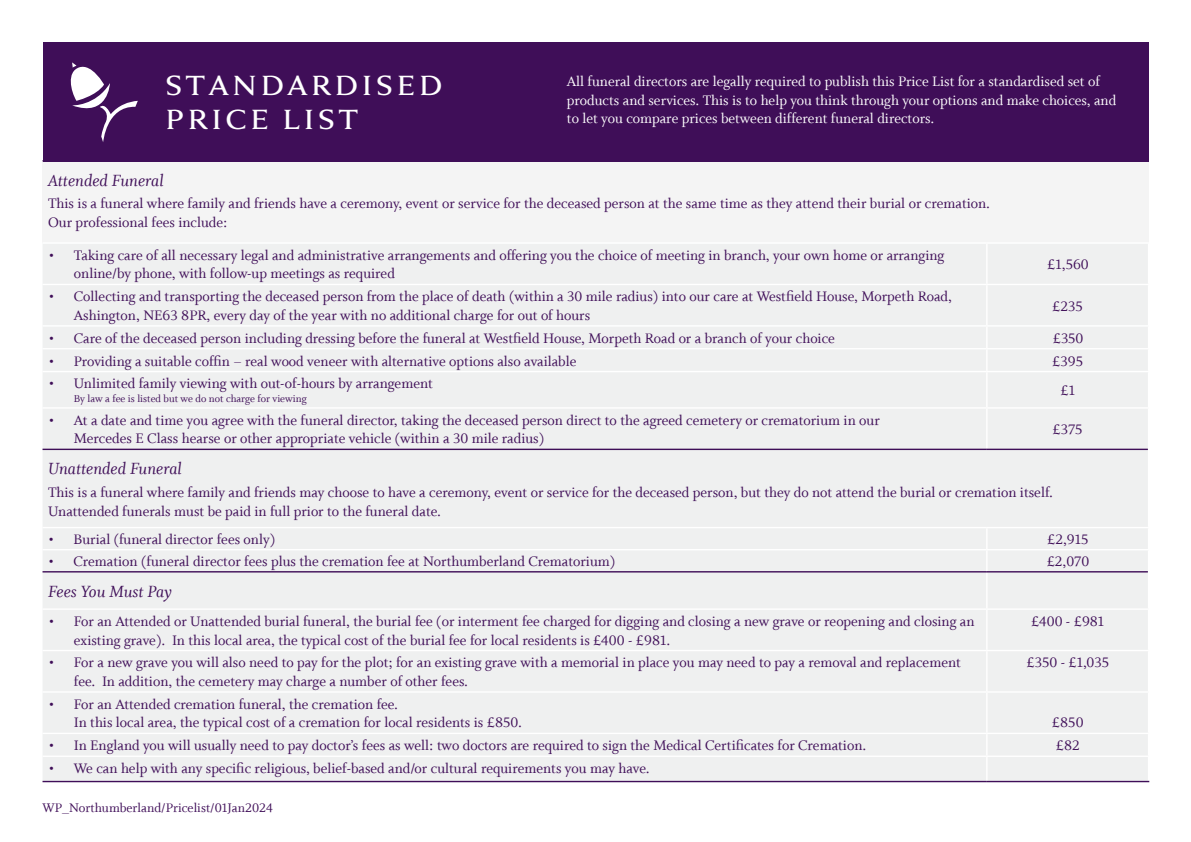
<style>
.page{position:relative;width:1191px;height:842px;background:#fff}
.page>*{position:absolute;margin:0;border:0;box-sizing:border-box;transform-origin:0 0}
.t1{font:41px/33.8px "Anziano Pro";color:#fff}
.t2{font:18.3px "Whitman Italic LF";color:#3f0e58}
.t3{font:15.5px/18.6px "Whitman Roman LF";color:#3f0e58}
.t4{font:15.5px/18.6px "Whitman Roman LF";color:#fff}
.t5{font:14px "Whitman Roman LF";color:#3f0e58}
.t6{font:11.3px "Whitman Roman LF";color:#3f0e58}
</style>
<div class="page">
<div style="left:43px;top:161px;width:1105px;height:82px;background:#f4f4f4"></div>
<div style="left:43px;top:244px;width:1104px;height:537px;background:#eff0f0"></div>
<div style="left:43px;top:610px;width:1104px;height:145px;background:#eff0f0"></div>
<hr style="left:986px;top:244px;width:1px;height:40px;background:#fff">
<hr style="left:43px;top:284px;width:944px;height:1px;background:#fff">
<hr style="left:987px;top:284px;width:162px;height:1px;background:#fff">
<hr style="left:986px;top:285px;width:1px;height:40px;background:#fff">
<hr style="left:43px;top:325px;width:944px;height:2px;background:#fff">
<hr style="left:987px;top:325px;width:162px;height:2px;background:#fff">
<hr style="left:43px;top:348px;width:944px;height:1px;background:#fff">
<hr style="left:987px;top:348px;width:162px;height:1px;background:#fff">
<svg style="left:986px;top:327px;width:1px;height:44px"></svg>
<hr style="left:43px;top:371px;width:944px;height:1px;background:#fff">
<hr style="left:987px;top:371px;width:162px;height:1px;background:#fff">
<hr style="left:986px;top:372px;width:1px;height:35px;background:#fff">
<hr style="left:43px;top:407px;width:944px;height:2px;background:#fff">
<hr style="left:987px;top:407px;width:162px;height:2px;background:#fff">
<hr style="left:986px;top:409px;width:1px;height:40px;background:#fff">
<hr style="left:43px;top:549px;width:944px;height:1px;background:#fff">
<hr style="left:987px;top:549px;width:162px;height:1px;background:#fff">
<svg style="left:986px;top:528px;width:1px;height:43px"></svg>
<hr style="left:986px;top:572px;width:1px;height:36px;background:#fff">
<hr style="left:43px;top:608px;width:944px;height:2px;background:#fff">
<hr style="left:987px;top:608px;width:162px;height:2px;background:#fff">
<hr style="left:986px;top:610px;width:1px;height:40px;background:#fff">
<hr style="left:43px;top:650px;width:944px;height:1px;background:#fff">
<hr style="left:987px;top:650px;width:162px;height:1px;background:#fff">
<hr style="left:986px;top:651px;width:1px;height:40px;background:#fff">
<hr style="left:43px;top:691px;width:944px;height:2px;background:#fff">
<hr style="left:987px;top:691px;width:162px;height:2px;background:#fff">
<hr style="left:986px;top:693px;width:1px;height:40px;background:#fff">
<hr style="left:43px;top:733px;width:944px;height:1px;background:#fff">
<hr style="left:987px;top:733px;width:162px;height:1px;background:#fff">
<hr style="left:43px;top:755px;width:944px;height:2px;background:#fff">
<hr style="left:987px;top:755px;width:162px;height:2px;background:#fff">
<svg style="left:986px;top:734px;width:1px;height:47px"></svg>
<hr style="left:43px;top:449px;width:944px;height:1px;background:#3f0e58">
<hr style="left:987px;top:449px;width:160px;height:1px;background:#3f0e58">
<hr style="left:43px;top:571px;width:944px;height:1px;background:#3f0e58">
<hr style="left:987px;top:571px;width:160px;height:1px;background:#3f0e58">
<hr style="left:43px;top:781px;width:944px;height:1px;background:#3f0e58">
<hr style="left:987px;top:781px;width:162px;height:1px;background:#3f0e58">
<hr style="left:43px;top:527px;width:944px;height:1px;background:#fff">
<hr style="left:987px;top:527px;width:162px;height:1px;background:#fff">
<hr style="left:43px;top:242px;width:944px;height:2px;background:#fff">
<hr style="left:987px;top:242px;width:162px;height:2px;background:#fff">
<div style="left:43px;top:43px;width:1105px;height:119px;background:#3f0e58"></div>
<svg style="left:70px;top:62px;width:68px;height:80px"></svg>
<p class="t1" style="left:163px;top:66px;width:282px">standardised price list</p>
<p class="t4" style="left:567px;top:73px;width:551px">All funeral directors are legally required to publish this Price List for a standardised set of products and services. This is to help you think through your options and make choices, and to let you compare prices between different funeral directors.</p>
<p class="t2" style="left:48px;top:170px;width:117px">Attended Funeral</p>
<p class="t3" style="left:48px;top:195px;width:943px">This is a funeral where family and friends have a ceremony, event or service for the deceased person at the same time as they attend their burial or cremation.<br>Our professional fees include:</p>
<p class="t3" style="left:74px;top:246px;width:872px;text-indent:-25px">• Taking care of all necessary legal and administrative arrangements and offering you the choice of meeting in branch, your own home or arranging online/by phone, with follow-up meetings as required</p>
<p class="t3" style="left:1047px;top:255px;width:43px">£1,560</p>
<p class="t3" style="left:74px;top:288px;width:879px;text-indent:-25px">• Collecting and transporting the deceased person from the place of death (within a 30 mile radius) into our care at Westfield House, Morpeth Road,<br>Ashington, NE63 8PR, every day of the year with no additional charge for out of hours</p>
<p class="t3" style="left:1052px;top:297px;width:32px">£235</p>
<p class="t3" style="left:49px;top:329px;width:788px">• Care of the deceased person including dressing before the funeral at Westfield House, Morpeth Road or a branch of your choice</p>
<p class="t3" style="left:1052px;top:329px;width:32px">£350</p>
<p class="t3" style="left:49px;top:352px;width:529px">• Providing a suitable coffin – real wood veneer with alternative options also available</p>
<p class="t3" style="left:1052px;top:352px;width:32px">£395</p>
<p class="t3" style="left:49px;top:375px;width:386px">• Unlimited family viewing with out-of-hours by arrangement</p>
<p class="t6" style="left:74px;top:392px;width:234px">By law a fee is listed but we do not charge for viewing</p>
<p class="t3" style="left:1060px;top:381px;width:16px">£1</p>
<p class="t3" style="left:74px;top:411px;width:807px;text-indent:-25px">• At a date and time you agree with the funeral director, taking the deceased person direct to the agreed cemetery or crematorium in our<br>Mercedes E Class hearse or other appropriate vehicle (within a 30 mile radius)</p>
<p class="t3" style="left:1052px;top:420px;width:32px">£375</p>
<p class="t2" style="left:48px;top:458px;width:135px">Unattended Funeral</p>
<p class="t3" style="left:48px;top:483px;width:1006px">This is a funeral where family and friends may choose to have a ceremony, event or service for the deceased person, but they do not attend the burial or cremation itself.<br>Unattended funerals must be paid in full prior to the funeral date.</p>
<p class="t3" style="left:48px;top:530px;width:228px">• Burial (funeral director fees only)</p>
<p class="t3" style="left:1047px;top:530px;width:43px">£2,915</p>
<p class="t3" style="left:48px;top:552px;width:568px">• Cremation (funeral director fees plus the cremation fee at Northumberland Crematorium)</p>
<p class="t3" style="left:1046px;top:552px;width:44px">£2,070</p>
<p class="t2" style="left:48px;top:581px;width:125px">Fees You Must Pay</p>
<p class="t3" style="left:74px;top:612px;width:902px;text-indent:-25px">• For an Attended or Unattended burial funeral, the burial fee (or interment fee charged for digging and closing a new grave or reopening and closing an existing grave). In this local area, the typical cost of the burial fee for local residents is £400 - £981.</p>
<p class="t3" style="left:1031px;top:612px;width:75px">£400 - £981</p>
<p class="t3" style="left:74px;top:654px;width:888px;text-indent:-25px">• For a new grave you will also need to pay for the plot; for an existing grave with a memorial in place you may need to pay a removal and replacement fee. In addition, the cemetery may charge a number of other fees.</p>
<p class="t3" style="left:1026px;top:654px;width:84px">£350 - £1,035</p>
<p class="t3" style="left:74px;top:695px;width:449px;text-indent:-25px">• For an Attended cremation funeral, the cremation fee.<br>In this local area, the typical cost of a cremation for local residents is £850.</p>
<p class="t3" style="left:1052px;top:714px;width:33px">£850</p>
<p class="t3" style="left:49px;top:736px;width:819px">• In England you will usually need to pay doctor’s fees as well: two doctors are required to sign the Medical Certificates for Cremation.</p>
<p class="t3" style="left:1055px;top:736px;width:25px">£82</p>
<p class="t3" style="left:49px;top:759px;width:602px">• We can help with any specific religious, belief-based and/or cultural requirements you may have.</p>
<p class="t5" style="left:43px;top:800px;width:232px">WP_Northumberland/Pricelist/01Jan2024</p>
</div>
